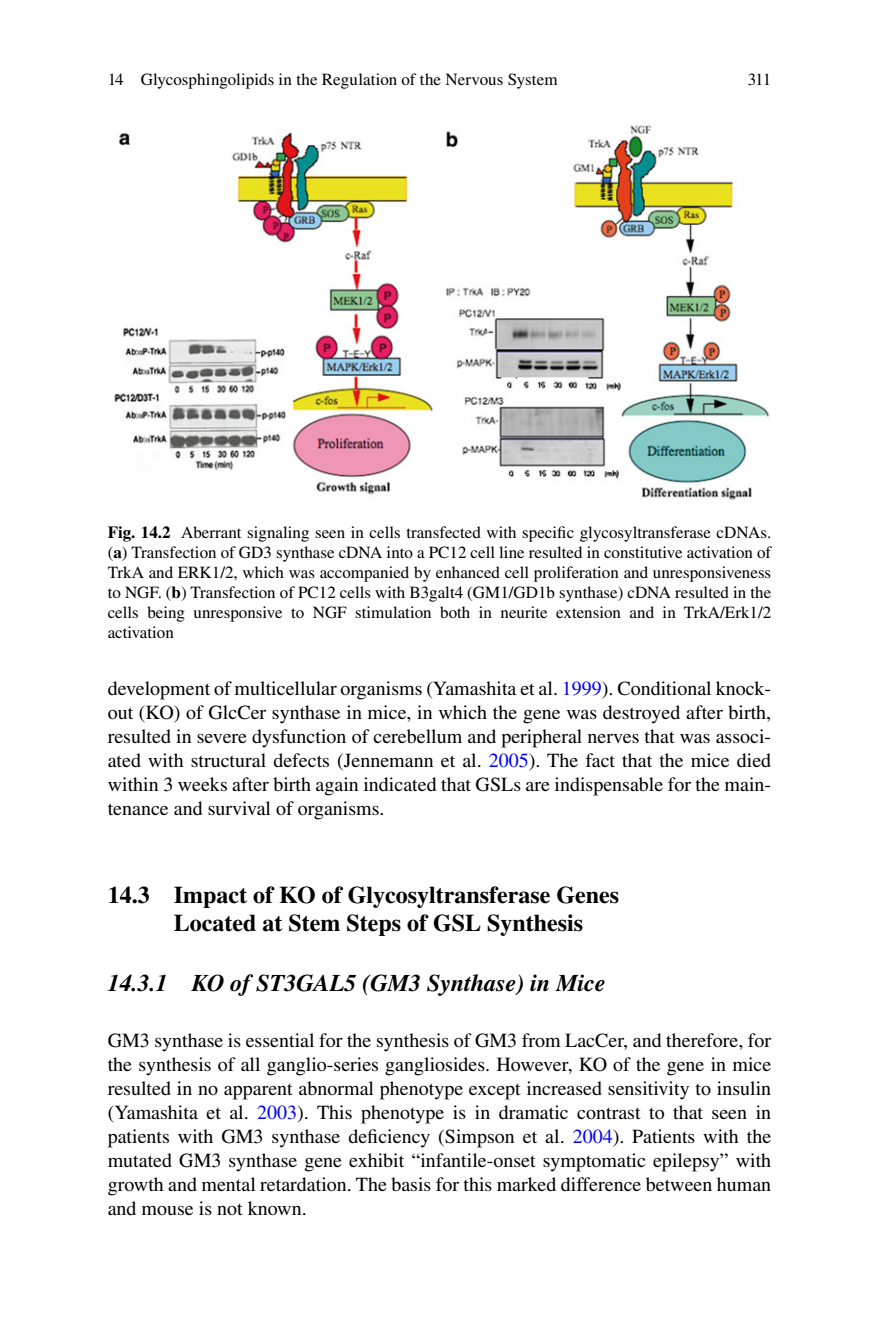
<style>
.page{position:relative;width:879px;height:1333px;background:#fff}
.page>*{position:absolute;margin:0;border:0;box-sizing:border-box;transform-origin:0 0}
.t1{font:700 24px/28px "Times";color:#000}
.t2{font:italic 700 24px "Times";color:#000}
.t3{font:20px/24px "Times";color:#000;text-align:justify}
.t4{font:17px/20px "Times";color:#000;text-align:justify}
.s1{font-weight:700}
.s2{color:#0000fa}
</style>
<div class="page">
<img style="left:114px;top:125px;width:655px;height:375px">
<p class="t4" style="left:108px;top:71px;width:451px">14 Glycosphingolipids in the Regulation of the Nervous System</p>
<p class="t4" style="left:748px;top:71px;width:25px">311</p>
<p class="t4" style="left:108px;top:524px;width:665px"><span class="s1">Fig. 14.2</span> Aberrant signaling seen in cells transfected with specific glycosyltransferase cDNAs. ( <span class="s1">a</span> ) Transfection of GD3 synthase cDNA into a PC12 cell line resulted in constitutive activation of TrkA and ERK1/2, which was accompanied by enhanced cell proliferation and unresponsiveness to NGF. ( <span class="s1">b</span> ) Transfection of PC12 cells with B3galt4 (GM1/GD1b synthase) cDNA resulted in the cells being unresponsive to NGF stimulation both in neurite extension and in TrkA/Erk1/2 activation</p>
<p class="t3" style="left:108px;top:678px;width:665px">development of multicellular organisms (Yamashita et al. <span class="s2">1999</span> ). Conditional knock&shy;out (KO) of GlcCer synthase in mice, in which the gene was destroyed after birth, resulted in severe dysfunction of cerebellum and peripheral nerves that was associ&shy;ated with structural defects (Jennemann et al. <span class="s2">2005</span> ). The fact that the mice died within 3 weeks after birth again indicated that GSLs are indispensable for the main&shy;tenance and survival of organisms.</p>
<p class="t1" style="left:174px;top:883px;width:447px;text-indent:-66px">14.3 Impact of KO of Glycosyltransferase Genes<br>Located at Stem Steps of GSL Synthesis</p>
<p class="t2" style="left:108px;top:974px;width:499px">14.3.1 KO of ST3GAL5 (GM3 Synthase) in Mice</p>
<p class="t3" style="left:108px;top:1030px;width:665px">GM3 synthase is essential for the synthesis of GM3 from LacCer, and therefore, for the synthesis of all ganglio-series gangliosides. However, KO of the gene in mice resulted in no apparent abnormal phenotype except increased sensitivity to insulin (Yamashita et al. <span class="s2">2003</span> ). This phenotype is in dramatic contrast to that seen in patients with GM3 synthase deficiency (Simpson et al. <span class="s2">2004</span> ). Patients with the mutated GM3 synthase gene exhibit “infantile-onset symptomatic epilepsy” with growth and mental retardation. The basis for this marked difference between human and mouse is not known.</p>
</div>
